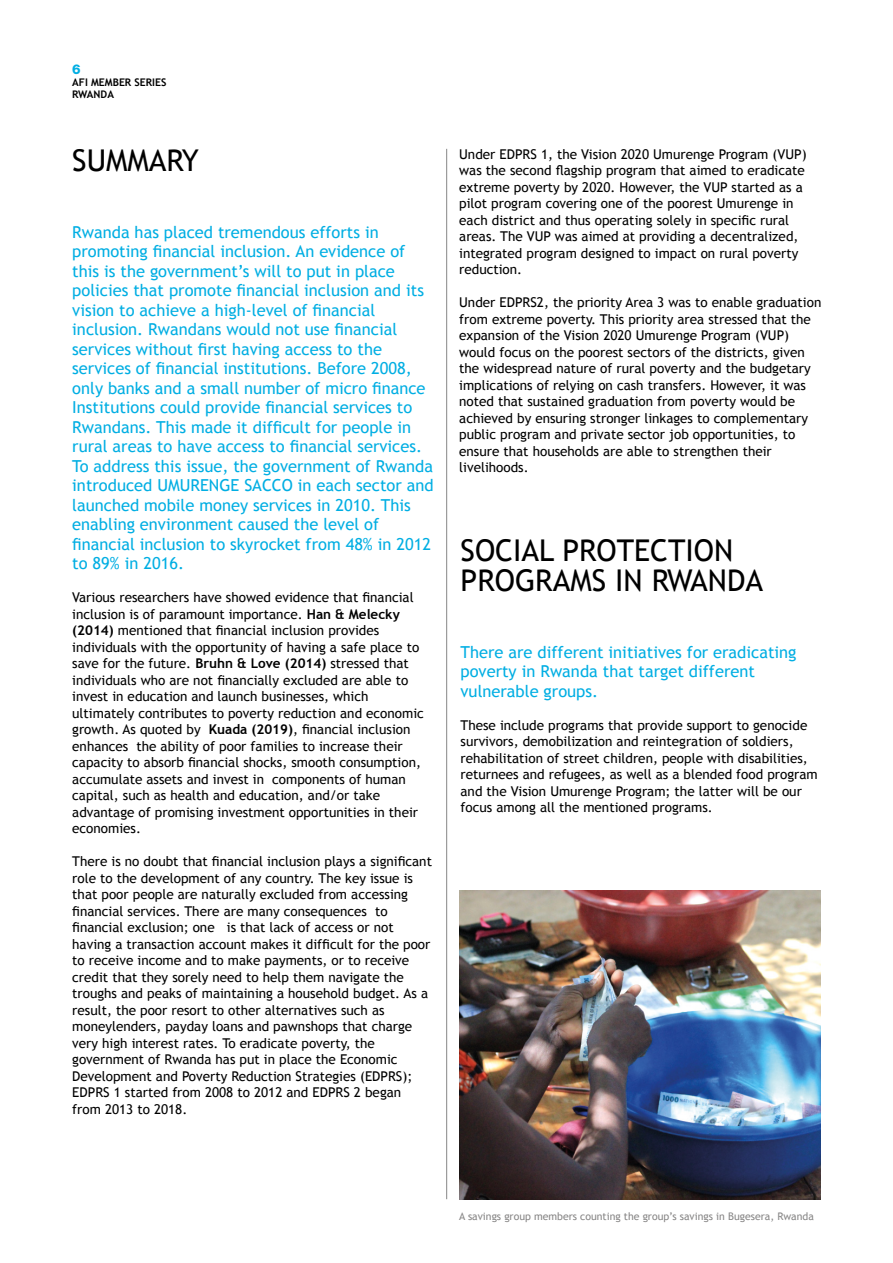
<style>
.page{position:relative;width:893px;height:1263px;background:#fff}
.page>*{position:absolute;margin:0;border:0;box-sizing:border-box;transform-origin:0 0}
.t1{font:30px/30px "Trebuchet MS";color:#000}
.t2{font:16.5px/19.5px "Trebuchet MS";color:#00aee3}
.t3{font:13.5px/16.5px "Trebuchet MS";color:#000}
.t4{font:800 13.5px "Helvetica Neue";color:#00aee3}
.t5{font:10.5px "Trebuchet MS";color:#878686}
.t6{font:700 10.5px/12px "Trebuchet MS";color:#000}
.s1{font-weight:700}
</style>
<div class="page">
<hr style="left:446px;top:149px;width:1px;height:1050px;background:#878787">
<img style="left:459px;top:890px;width:362px;height:309px">
<p class="t4" style="left:72px;top:61px;width:10px">6</p>
<p class="t6" style="left:72px;top:76px;width:96px">AFI MEMBER SERIES<br>RWANDA</p>
<h1 class="t1" style="left:72px;top:146px;width:128px">SUMMARY</h1>
<p class="t2" style="left:72px;top:222px;width:363px">Rwanda has placed tremendous efforts in promoting financial inclusion. An evidence of this is the government’s will to put in place policies that promote financial inclusion and its vision to achieve a high-level of financial inclusion. Rwandans would not use financial services without first having access to the services of financial institutions. Before 2008, only banks and a small number of micro finance Institutions could provide financial services to Rwandans. This made it difficult for people in rural areas to have access to financial services.<br>To address this issue, the government of Rwanda introduced UMURENGE SACCO in each sector and launched mobile money services in 2010. This enabling environment caused the level of financial inclusion to skyrocket from 48% in 2012 to 89% in 2016.</p>
<p class="t3" style="left:72px;top:589px;width:353px">Various researchers have showed evidence that financial inclusion is of paramount importance. <span class="s1">Han &amp; Melecky (2014)</span> mentioned that financial inclusion provides individuals with the opportunity of having a safe place to save for the future. <span class="s1">Bruhn &amp; Love (2014)</span> stressed that individuals who are not financially excluded are able to invest in education and launch businesses, which ultimately contributes to poverty reduction and economic growth. As quoted by <span class="s1">Kuada (2019)</span>, financial inclusion enhances the ability of poor families to increase their capacity to absorb financial shocks, smooth consumption, accumulate assets and invest in components of human capital, such as health and education, and/or take advantage of promising investment opportunities in their economies.</p>
<p class="t3" style="left:72px;top:853px;width:361px">There is no doubt that financial inclusion plays a significant role to the development of any country. The key issue is that poor people are naturally excluded from accessing financial services. There are many consequences to financial exclusion; one is that lack of access or not having a transaction account makes it difficult for the poor to receive income and to make payments, or to receive credit that they sorely need to help them navigate the troughs and peaks of maintaining a household budget. As a result, the poor resort to other alternatives such as moneylenders, payday loans and pawnshops that charge very high interest rates. To eradicate poverty, the government of Rwanda has put in place the Economic Development and Poverty Reduction Strategies (EDPRS); EDPRS 1 started from 2008 to 2012 and EDPRS 2 began from 2013 to 2018.</p>
<p class="t3" style="left:459px;top:146px;width:349px">Under EDPRS 1, the Vision 2020 Umurenge Program (VUP) was the second flagship program that aimed to eradicate extreme poverty by 2020. However, the VUP started as a pilot program covering one of the poorest Umurenge in each district and thus operating solely in specific rural areas. The VUP was aimed at providing a decentralized, integrated program designed to impact on rural poverty reduction.</p>
<p class="t3" style="left:459px;top:294px;width:364px">Under EDPRS2, the priority Area 3 was to enable graduation from extreme poverty. This priority area stressed that the expansion of the Vision 2020 Umurenge Program (VUP) would focus on the poorest sectors of the districts, given the widespread nature of rural poverty and the budgetary implications of relying on cash transfers. However, it was noted that sustained graduation from poverty would be achieved by ensuring stronger linkages to complementary public program and private sector job opportunities, to ensure that households are able to strengthen their livelihoods.</p>
<h1 class="t1" style="left:461px;top:536px;width:304px">SOCIAL PROTECTION<br>PROGRAMS IN RWANDA</h1>
<p class="t2" style="left:461px;top:642px;width:337px">There are different initiatives for eradicating poverty in Rwanda that target different vulnerable groups.</p>
<p class="t3" style="left:461px;top:717px;width:359px">These include programs that provide support to genocide survivors, demobilization and reintegration of soldiers, rehabilitation of street children, people with disabilities, returnees and refugees, as well as a blended food program and the Vision Umurenge Program; the latter will be our focus among all the mentioned programs.</p>
<p class="t5" style="left:459px;top:1210px;width:356px">A savings group members counting the group’s savings in Bugesera, Rwanda</p>
</div>
